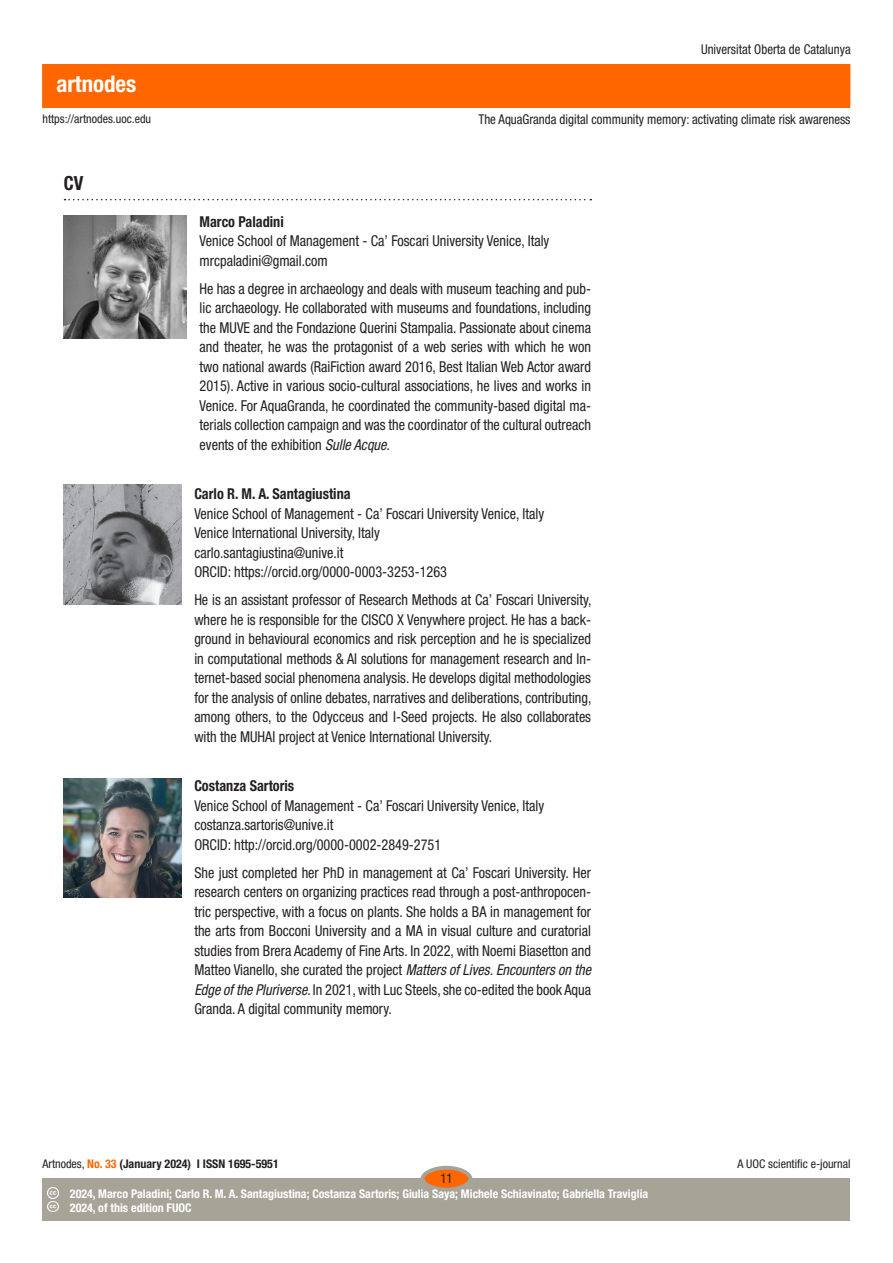
<style>
.page{position:relative;width:893px;height:1263px;background:#fff}
.page>*{position:absolute;margin:0;border:0;box-sizing:border-box;transform-origin:0 0}
.t1{font:700 condensed 22.95px "Helvetica Neue LT Std";color:#fff}
._04_CV{font:700 condensed 19.5px "Helvetica Neue LT Std";color:#231f20;scale:.95 1}
._04_CV_autor{font:condensed 15px/19.5px "Helvetica Neue LT Std";color:#231f20;text-align:justify;scale:.95 1}
._02_texto_base_1_F{font:condensed 15px "Helvetica Neue LT Std";color:#231f20;scale:.95 1}
._02_texto_base_1{font:condensed 15px "Helvetica Neue LT Std";color:#231f20;scale:.95 1}
._02_texto_base_1-2{font:700 condensed 15px "Helvetica Neue LT Std";color:#231f20;scale:.95 1}
.t2{font:condensed 13.5px "Helvetica Neue LT Std";color:#231f20;scale:.95 1}
.t3{font:700 condensed 12px/13.5px "Helvetica Neue LT Std";color:#fff}
.t4{font:condensed 12px "Helvetica Neue LT Std";color:#231f20}
.t5{font:700 condensed 12px "Helvetica Neue LT Std";color:#231f20}
.s1{font-style:italic}
.s2{font-weight:400}
.s3{color:#f60}
</style>
<div class="page">
<div style="left:43px;top:65px;width:807px;height:42px;background:#f60"></div>
<div style="left:43px;top:1178px;width:807px;height:42px;background:#a6a397"></div>
<div style="left:422px;top:1168px;width:48px;height:21px;background:#f60;border-radius:50%"></div>
<div style="left:421px;top:1166px;width:51px;height:25px;border:4px solid #a6a397;border-radius:50%"></div>
<svg style="left:47px;top:1187px;width:11px;height:25px"></svg>
<svg style="left:65px;top:199px;width:526px;height:1px"></svg>
<img style="left:64px;top:215px;width:123px;height:123px">
<img style="left:64px;top:485px;width:118px;height:119px">
<img style="left:64px;top:778px;width:118px;height:120px">
<h1 class="t1" style="left:56px;top:69px;width:81px">artnodes</h1>
<p class="t2" style="left:701px;top:42px;width:159px">Universitat Oberta de Catalunya</p>
<p class="t4" style="left:43px;top:112px;width:110px">https://artnodes.uoc.edu</p>
<p class="t2" style="left:478px;top:112px;width:393px">The AquaGranda digital community memory: activating climate risk awareness</p>
<p class="_04_CV" style="left:64px;top:172px;width:22px">CV</p>
<p class="_02_texto_base_1-2" style="left:200px;top:212px;width:90px">Marco Paladini</p>
<p class="_02_texto_base_1" style="left:200px;top:232px;width:370px">Venice School of Management - Ca’ Foscari University Venice, Italy</p>
<p class="_02_texto_base_1_F" style="left:200px;top:252px;width:137px">mrcpaladini@gmail.com</p>
<p class="_04_CV_autor" style="left:200px;top:279px;width:414px">He has a degree in archaeology and deals with museum teaching and pub&shy;lic archaeology. He collaborated with museums and foundations, including the MUVE and the Fondazione Querini Stampalia. Passionate about cinema and theater, he was the protagonist of a web series with which he won two national awards (RaiFiction award 2016, Best Italian Web Actor award 2015). Active in various socio-cultural associations, he lives and works in Venice. For AquaGranda, he coordinated the community-based digital ma&shy;terials collection campaign and was the coordinator of the cultural outreach events of the exhibition <span class="s1">Sulle Acque</span>.</p>
<p class="_02_texto_base_1-2" style="left:194px;top:485px;width:166px">Carlo R. M. A. Santagiustina</p>
<p class="_02_texto_base_1_F" style="left:194px;top:505px;width:370px">Venice School of Management - Ca’ Foscari University Venice, Italy</p>
<p class="_02_texto_base_1_F" style="left:194px;top:524px;width:197px">Venice International University, Italy</p>
<p class="_02_texto_base_1_F" style="left:194px;top:544px;width:159px">carlo.santagiustina@unive.it</p>
<p class="_02_texto_base_1_F" style="left:194px;top:563px;width:268px">ORCID: https://orcid.org/0000-0003-3253-1263</p>
<p class="_04_CV_autor" style="left:194px;top:590px;width:420px">He is an assistant professor of Research Methods at Ca’ Foscari University, where he is responsible for the CISCO X Venywhere project. He has a back&shy;ground in behavioural economics and risk perception and he is specialized in computational methods &amp; AI solutions for management research and In&shy;ternet-based social phenomena analysis. He develops digital methodologies for the analysis of online debates, narratives and deliberations, contributing, among others, to the Odycceus and I-Seed projects. He also collaborates with the MUHAI project at Venice International University.</p>
<p class="_02_texto_base_1-2" style="left:194px;top:777px;width:107px">Costanza Sartoris</p>
<p class="_02_texto_base_1_F" style="left:194px;top:796px;width:370px">Venice School of Management - Ca’ Foscari University Venice, Italy</p>
<p class="_02_texto_base_1_F" style="left:194px;top:816px;width:148px">costanza.sartoris@unive.it</p>
<p class="_02_texto_base_1_F" style="left:194px;top:835px;width:261px">ORCID: http://orcid.org/0000-0002-2849-2751</p>
<p class="_04_CV_autor" style="left:194px;top:862px;width:419px">She just completed her PhD in management at Ca’ Foscari University. Her research centers on organizing practices read through a post-anthropocen&shy;tric perspective, with a focus on plants. She holds a BA in management for the arts from Bocconi University and a MA in visual culture and curatorial studies from Brera Academy of Fine Arts. In 2022, with Noemi Biasetton and Matteo Vianello, she curated the project <span class="s1">Matters of Lives. Encounters on the Edge of the Pluriverse</span>. In 2021, with Luc Steels, she co-edited the book Aqua Granda. A digital community memory.</p>
<p class="t5" style="left:43px;top:1157px;width:238px"><span class="s2">Artnodes,</span> <span class="s3">No. 33</span> (January 2024) I ISSN 1695-5951</p>
<p class="t4" style="left:737px;top:1157px;width:115px">A UOC scientific e-journal</p>
<p class="t3" style="left:70px;top:1187px;width:580px">2024, Marco Paladini; Carlo R. M. A. Santagiustina; Costanza Sartoris; Giulia Saya; Michele Schiavinato; Gabriella Traviglia<br>2024, of this edition FUOC</p>
<p class="t2" style="left:440px;top:1171px;width:14px">11</p>
</div>
